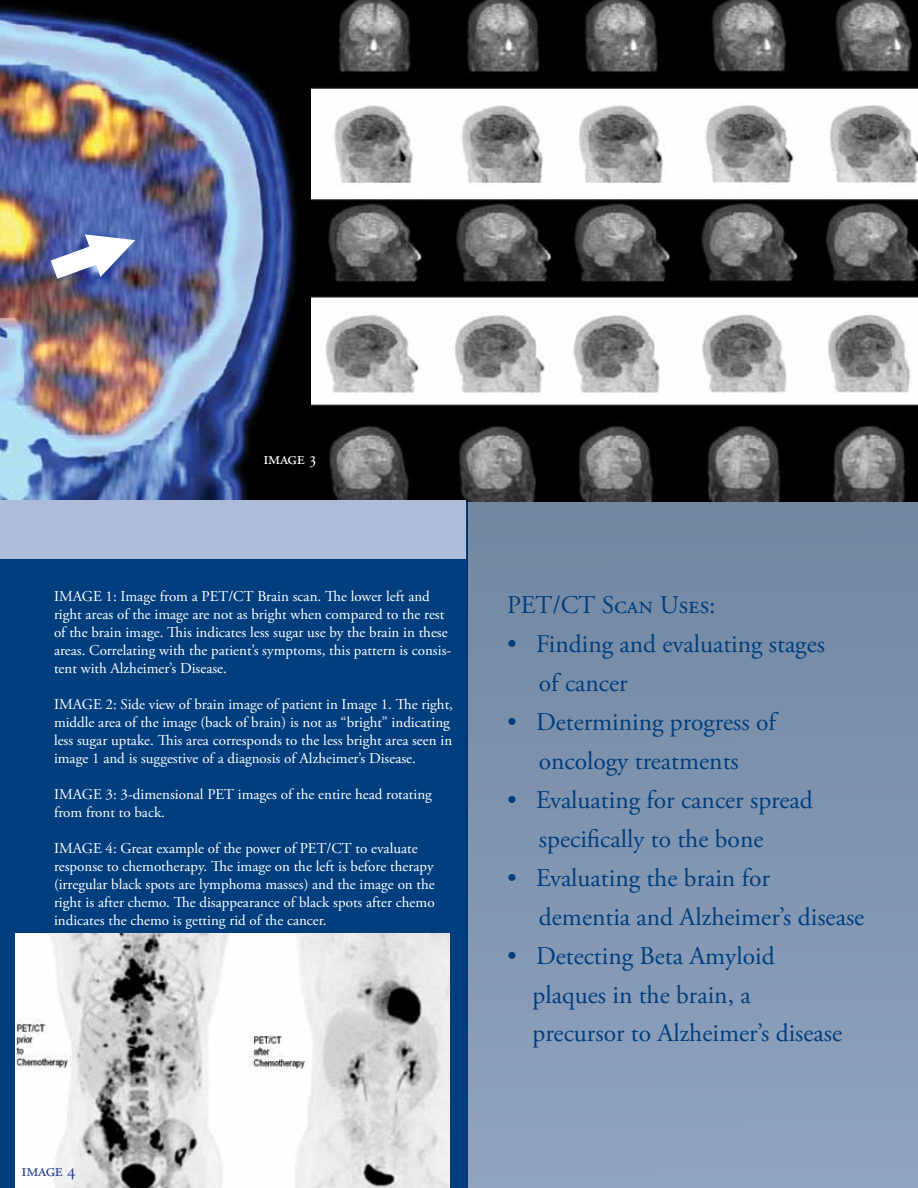
<style>
.page{position:relative;width:918px;height:1188px;background:#003e7e}
.page>*{position:absolute;margin:0;border:0;box-sizing:border-box;transform-origin:0 0}
.t1{font:25.5px/39px "Adobe Garamond Pro";color:#003e7e}
.t2{font:18px "Adobe Garamond Pro";letter-spacing:-.02em;color:#fff}
.t3{font:18px "Adobe Garamond Pro";letter-spacing:-.02em;color:#25408f}
.t4{font:15px/18px "Adobe Garamond Pro";color:#fff}
</style>
<div class="page">
<div style="left:468px;top:501px;width:450px;height:687px;background:linear-gradient(to bottom,#7187a0,#90a4c1)"></div>
<img style="left:0;top:0;width:918px;height:501px">
<div style="left:0;top:501px;width:466px;height:58px;background:#adbcd9"></div>
<svg style="left:51px;top:234px;width:84px;height:45px;background:#a1a9cc"></svg>
<img style="left:15px;top:933px;width:435px;height:255px">
<p class="t2" style="left:264px;top:448px;width:55px">image 3</p>
<p class="t4" style="left:54px;top:588px;width:399px">IMAGE 1: Image from a PET/CT Brain scan. The lower left and right areas of the image are not as bright when compared to the rest of the brain image. This indicates less sugar use by the brain in these areas. Correlating with the patient’s symptoms, this pattern is consis&shy;tent with Alzheimer’s Disease.</p>
<p class="t4" style="left:54px;top:696px;width:401px">IMAGE 2: Side view of brain image of patient in Image 1. The right, middle area of the image (back of brain) is not as “bright” indicating less sugar uptake. This area corresponds to the less bright area seen in image 1 and is suggestive of a diagnosis of Alzheimer’s Disease.</p>
<p class="t4" style="left:54px;top:786px;width:380px">IMAGE 3: 3-dimensional PET images of the entire head rotating from front to back.</p>
<p class="t4" style="left:54px;top:840px;width:382px">IMAGE 4: Great example of the power of PET/CT to evaluate response to chemotherapy. The image on the left is before therapy (irregular black spots are lymphoma masses) and the image on the right is after chemo. The disappearance of black spots after chemo indicates the chemo is getting rid of the cancer.</p>
<p class="t3" style="left:22px;top:1160px;width:55px">image 4</p>
<h1 class="t1" style="left:507px;top:586px;width:210px">PET/CT Scan Uses:</h1>
<h1 class="t1" style="left:539px;top:625px;width:288px;text-indent:-32px">• Finding and evaluating stages of cancer</h1>
<h1 class="t1" style="left:507px;top:703px;width:270px;text-align:center">• Determining progress of oncology treatments</h1>
<h1 class="t1" style="left:539px;top:781px;width:276px;text-indent:-32px">• Evaluating for cancer spread specifically to the bone</h1>
<h1 class="t1" style="left:539px;top:859px;width:327px;text-indent:-32px">• Evaluating the brain for dementia and Alzheimer’s disease</h1>
<h1 class="t1" style="left:532px;top:937px;width:311px;text-indent:-26px">• Detecting Beta Amyloid plaques in the brain, a precursor to Alzheimer’s disease</h1>
</div>
